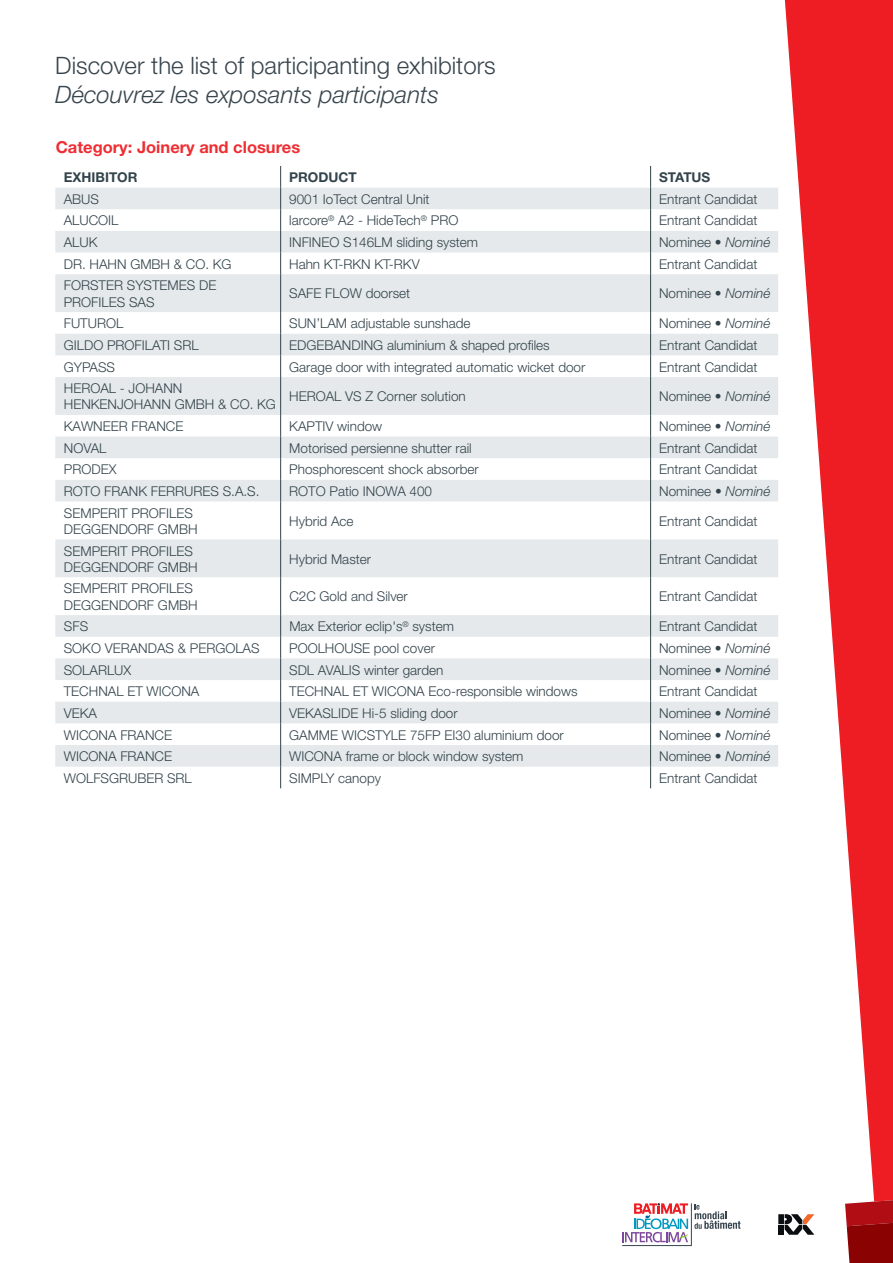
<style>
.page{position:relative;width:893px;height:1263px;background:#fff}
.page>*{position:absolute;margin:0;border:0;box-sizing:border-box;transform-origin:0 0}
.t1{font:300 24px "Helvetica Neue LT";color:#38454d}
.t2{font:italic 300 24px "Helvetica Neue LT";color:#38454d}
.t3{font:700 16.5px "Helvetica Neue LT";color:#ee2e33}
.t4{font:300 13.5px/16.2px "Helvetica Neue LT";color:#32434b}
.t5{font:700 13.5px "Helvetica Neue LT";color:#32434b}
.s1{font-style:italic}
</style>
<div class="page">
<svg style="left:622px;top:1203px;width:119px;height:43px"></svg>
<svg style="left:778px;top:1214px;width:36px;height:21px"></svg>
<div style="left:778px;top:1225px;width:6px;height:10px;background:#0b0e11"></div>
<svg style="left:784px;top:0;width:109px;height:1193px;fill:#ee1d23"></svg>
<svg style="left:845px;top:1193px;width:48px;height:70px;background:#a92629"></svg>
<svg style="left:55px;top:188px;width:723px;height:579px;fill:#e5e9eb"></svg>
<svg style="left:280px;top:166px;width:1px;height:108px"></svg>
<svg style="left:650px;top:166px;width:1px;height:108px"></svg>
<hr style="left:280px;top:274px;width:1px;height:38px;background:#32434b">
<hr style="left:650px;top:274px;width:1px;height:38px;background:#32434b">
<svg style="left:280px;top:312px;width:1px;height:65px"></svg>
<svg style="left:650px;top:312px;width:1px;height:65px"></svg>
<hr style="left:280px;top:377px;width:1px;height:38px;background:#32434b">
<hr style="left:650px;top:377px;width:1px;height:38px;background:#32434b">
<svg style="left:280px;top:415px;width:1px;height:86px"></svg>
<svg style="left:650px;top:415px;width:1px;height:86px"></svg>
<hr style="left:280px;top:501px;width:1px;height:38px;background:#32434b">
<hr style="left:650px;top:501px;width:1px;height:38px;background:#32434b">
<hr style="left:280px;top:539px;width:1px;height:38px;background:#32434b">
<hr style="left:650px;top:539px;width:1px;height:38px;background:#32434b">
<hr style="left:280px;top:577px;width:1px;height:38px;background:#32434b">
<hr style="left:650px;top:577px;width:1px;height:38px;background:#32434b">
<svg style="left:280px;top:615px;width:1px;height:173px"></svg>
<svg style="left:650px;top:615px;width:1px;height:173px"></svg>
<h1 class="t1" style="left:55px;top:51px;width:442px">Discover the list of participanting exhibitors</h1>
<h1 class="t2" style="left:55px;top:80px;width:385px">Découvrez les exposants participants</h1>
<p class="t3" style="left:56px;top:137px;width:246px">Category: Joinery and closures</p>
<p class="t5" style="left:64px;top:169px;width:75px">EXHIBITOR</p>
<p class="t5" style="left:289px;top:169px;width:69px">PRODUCT</p>
<p class="t5" style="left:659px;top:169px;width:53px">STATUS</p>
<p class="t4" style="left:64px;top:191px;width:37px">ABUS</p>
<p class="t4" style="left:289px;top:191px;width:142px">9001 IoTect Central Unit</p>
<p class="t4" style="left:659px;top:191px;width:100px">Entrant Candidat</p>
<p class="t4" style="left:64px;top:212px;width:56px">ALUCOIL</p>
<p class="t4" style="left:289px;top:212px;width:171px">larcore<sup>®</sup> A2 - HideTech<sup>®</sup> PRO</p>
<p class="t4" style="left:659px;top:212px;width:100px">Entrant Candidat</p>
<p class="t4" style="left:64px;top:234px;width:35px">ALUK</p>
<p class="t4" style="left:289px;top:234px;width:191px">INFINEO S146LM sliding system</p>
<p class="t4" style="left:659px;top:234px;width:113px">Nominee • <span class="s1">Nominé</span></p>
<p class="t4" style="left:64px;top:255px;width:169px">DR. HAHN GMBH &amp; CO. KG</p>
<p class="t4" style="left:289px;top:255px;width:132px">Hahn KT-RKN KT-RKV</p>
<p class="t4" style="left:659px;top:255px;width:100px">Entrant Candidat</p>
<p class="t4" style="left:64px;top:277px;width:154px">FORSTER SYSTEMES DE<br>PROFILES SAS</p>
<p class="t4" style="left:289px;top:285px;width:123px">SAFE FLOW doorset</p>
<p class="t4" style="left:659px;top:285px;width:113px">Nominee • <span class="s1">Nominé</span></p>
<p class="t4" style="left:64px;top:315px;width:61px">FUTUROL</p>
<p class="t4" style="left:289px;top:315px;width:183px">SUN’LAM adjustable sunshade</p>
<p class="t4" style="left:659px;top:315px;width:113px">Nominee • <span class="s1">Nominé</span></p>
<p class="t4" style="left:64px;top:337px;width:136px">GILDO PROFILATI SRL</p>
<p class="t4" style="left:289px;top:337px;width:262px">EDGEBANDING aluminium &amp; shaped profiles</p>
<p class="t4" style="left:659px;top:337px;width:100px">Entrant Candidat</p>
<p class="t4" style="left:64px;top:358px;width:53px">GYPASS</p>
<p class="t4" style="left:289px;top:358px;width:298px">Garage door with integrated automatic wicket door</p>
<p class="t4" style="left:659px;top:358px;width:100px">Entrant Candidat</p>
<p class="t4" style="left:64px;top:380px;width:214px">HEROAL - JOHANN<br>HENKENJOHANN GMBH &amp; CO. KG</p>
<p class="t4" style="left:289px;top:388px;width:178px">HEROAL VS Z Corner solution</p>
<p class="t4" style="left:659px;top:388px;width:113px">Nominee • <span class="s1">Nominé</span></p>
<p class="t4" style="left:64px;top:418px;width:121px">KAWNEER FRANCE</p>
<p class="t4" style="left:289px;top:418px;width:95px">KAPTIV window</p>
<p class="t4" style="left:659px;top:418px;width:113px">Nominee • <span class="s1">Nominé</span></p>
<p class="t4" style="left:64px;top:439px;width:44px">NOVAL</p>
<p class="t4" style="left:289px;top:439px;width:184px">Motorised persienne shutter rail</p>
<p class="t4" style="left:659px;top:439px;width:100px">Entrant Candidat</p>
<p class="t4" style="left:64px;top:461px;width:54px">PRODEX</p>
<p class="t4" style="left:289px;top:461px;width:191px">Phosphorescent shock absorber</p>
<p class="t4" style="left:659px;top:461px;width:100px">Entrant Candidat</p>
<p class="t4" style="left:64px;top:483px;width:197px">ROTO FRANK FERRURES S.A.S.</p>
<p class="t4" style="left:289px;top:483px;width:144px">ROTO Patio INOWA 400</p>
<p class="t4" style="left:659px;top:483px;width:113px">Nominee • <span class="s1">Nominé</span></p>
<p class="t4" style="left:64px;top:504px;width:135px">SEMPERIT PROFILES<br>DEGGENDORF GMBH</p>
<p class="t4" style="left:289px;top:513px;width:66px">Hybrid Ace</p>
<p class="t4" style="left:659px;top:513px;width:100px">Entrant Candidat</p>
<p class="t4" style="left:64px;top:542px;width:135px">SEMPERIT PROFILES<br>DEGGENDORF GMBH</p>
<p class="t4" style="left:289px;top:550px;width:83px">Hybrid Master</p>
<p class="t4" style="left:659px;top:550px;width:100px">Entrant Candidat</p>
<p class="t4" style="left:64px;top:580px;width:135px">SEMPERIT PROFILES<br>DEGGENDORF GMBH</p>
<p class="t4" style="left:289px;top:588px;width:120px">C2C Gold and Silver</p>
<p class="t4" style="left:659px;top:588px;width:100px">Entrant Candidat</p>
<p class="t4" style="left:64px;top:618px;width:26px">SFS</p>
<p class="t4" style="left:289px;top:618px;width:166px">Max Exterior eclip's<sup>®</sup> system</p>
<p class="t4" style="left:659px;top:618px;width:100px">Entrant Candidat</p>
<p class="t4" style="left:64px;top:640px;width:197px">SOKO VERANDAS &amp; PERGOLAS</p>
<p class="t4" style="left:289px;top:640px;width:147px">POOLHOUSE pool cover</p>
<p class="t4" style="left:659px;top:640px;width:113px">Nominee • <span class="s1">Nominé</span></p>
<p class="t4" style="left:64px;top:661px;width:69px">SOLARLUX</p>
<p class="t4" style="left:289px;top:661px;width:156px">SDL AVALIS winter garden</p>
<p class="t4" style="left:659px;top:661px;width:113px">Nominee • <span class="s1">Nominé</span></p>
<p class="t4" style="left:64px;top:683px;width:137px">TECHNAL ET WICONA</p>
<p class="t4" style="left:289px;top:683px;width:290px">TECHNAL ET WICONA Eco-responsible windows</p>
<p class="t4" style="left:659px;top:683px;width:100px">Entrant Candidat</p>
<p class="t4" style="left:64px;top:705px;width:35px">VEKA</p>
<p class="t4" style="left:289px;top:705px;width:170px">VEKASLIDE Hi-5 sliding door</p>
<p class="t4" style="left:659px;top:705px;width:113px">Nominee • <span class="s1">Nominé</span></p>
<p class="t4" style="left:64px;top:726px;width:110px">WICONA FRANCE</p>
<p class="t4" style="left:289px;top:726px;width:276px">GAMME WICSTYLE 75FP EI30 aluminium door</p>
<p class="t4" style="left:659px;top:726px;width:113px">Nominee • <span class="s1">Nominé</span></p>
<p class="t4" style="left:64px;top:748px;width:110px">WICONA FRANCE</p>
<p class="t4" style="left:289px;top:748px;width:236px">WICONA frame or block window system</p>
<p class="t4" style="left:659px;top:748px;width:113px">Nominee • <span class="s1">Nominé</span></p>
<p class="t4" style="left:64px;top:770px;width:130px">WOLFSGRUBER SRL</p>
<p class="t4" style="left:289px;top:770px;width:93px">SIMPLY canopy</p>
<p class="t4" style="left:659px;top:770px;width:100px">Entrant Candidat</p>
</div>
